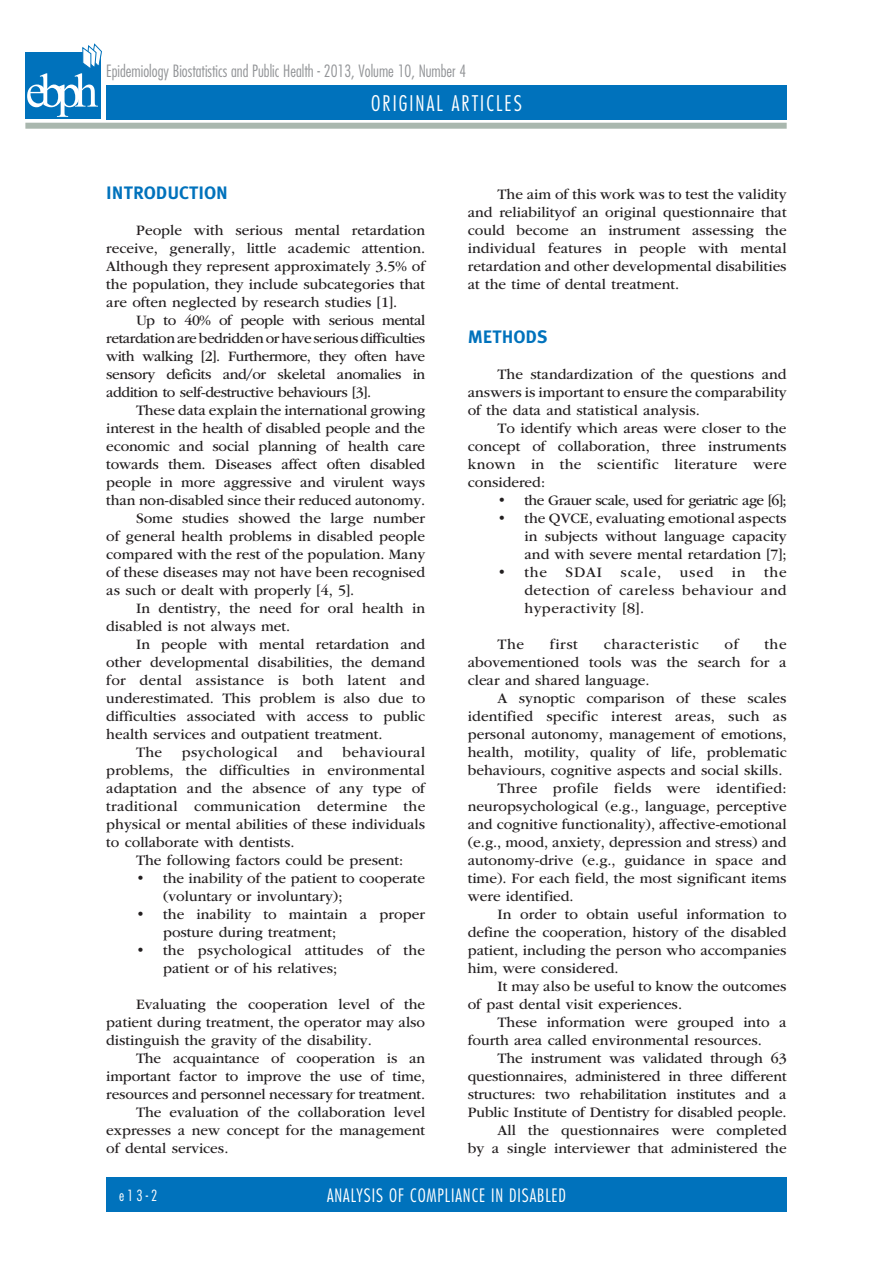
<style>
.page{position:relative;width:893px;height:1263px;background:#fff}
.page>*{position:absolute;margin:0;border:0;box-sizing:border-box;transform-origin:0 0}
.t1{font:300 condensed 21px "Futura Std";letter-spacing:.1em;color:#fff}
.t2{font:300 condensed 18px "Futura Std";color:#fff}
.t3{font:700 18px "Meta Plus";color:#0072bc}
.t4{font:300 condensed 16.5px "Futura Std";color:#939598}
.t5{font:15px/18px "ITC Garamond Std";color:#231f20;text-align:justify}
.t6{font:15px "ITC Garamond Std";letter-spacing:-.04em;color:#231f20}
.t7{font:15px "ITC Garamond Std";letter-spacing:.02em;color:#231f20}
.t8{font:15px "ITC Garamond Std";letter-spacing:.035em;color:#231f20}
.t9{font:15px "ITC Garamond Std";letter-spacing:.025em;color:#231f20}
.t10{font:300 condensed 15px "Futura Std";color:#fff}
</style>
<div class="page">
<div style="left:106px;top:85px;width:681px;height:34px;background:#0072bc"></div>
<div style="left:106px;top:1178px;width:681px;height:34px;background:#0072bc"></div>
<div style="left:25px;top:123px;width:762px;height:6px;background:#a9b7ae"></div>
<div style="left:25px;top:52px;width:76px;height:67px;background:#0072bc"></div>
<svg style="left:27px;top:43px;width:75px;height:74px"></svg>
<p class="t4" style="left:106px;top:62px;width:361px">Epidemiology Biostatistics and Public Health - 2013, Volume 10, Number 4</p>
<h1 class="t1" style="left:371px;top:91px;width:152px">ORIGINAL ARTICLES</h1>
<p class="t3" style="left:106px;top:182px;width:39px">INTRODUC</p>
<p class="t3" style="left:189px;top:182px;width:27px">TION</p>
<p class="t5" style="left:106px;top:221px;width:320px;text-indent:30px">People with serious mental retardation receive, generally, little academic attention.<br>Although they represent approximately 3.5% of the population, they include subcategories that are often neglected by research studies [1].</p>
<p class="t5" style="left:106px;top:311px;width:320px;text-indent:30px">Up to 40% of people with serious mental retardation are bedridden or have serious difficulties with walking [2]. Furthermore, they often have sensory deficits and/or skeletal anomalies in addition to self-destructive behaviours [3].</p>
<p class="t5" style="left:136px;top:401px;width:291px">These data explain the international growing</p>
<p class="t5" style="left:106px;top:419px;width:320px">interest in the health of disabled people and the</p>
<p class="t5" style="left:106px;top:437px;width:320px">economic and social planning of health care</p>
<p class="t5" style="left:106px;top:455px;width:320px">towards them. Diseases affect often disabled</p>
<p class="t5" style="left:106px;top:473px;width:320px">people in more aggressive and virulent ways</p>
<p class="t5" style="left:106px;top:491px;width:320px">than non-disabled since their reduced autonomy.</p>
<p class="t5" style="left:136px;top:509px;width:291px">Some studies showed the large number</p>
<p class="t5" style="left:106px;top:527px;width:320px">of general health problems in disabled people</p>
<p class="t5" style="left:106px;top:545px;width:320px">compared with the rest of the population. Many</p>
<p class="t5" style="left:106px;top:563px;width:320px">of these diseases may not have been recognised</p>
<p class="t5" style="left:106px;top:581px;width:250px">as such or dealt with properly [4, 5].</p>
<p class="t5" style="left:136px;top:599px;width:291px">In dentistry, the need for oral health in</p>
<p class="t5" style="left:106px;top:617px;width:186px">disabled is not always met.</p>
<p class="t5" style="left:136px;top:635px;width:291px">In people with mental retardation and</p>
<p class="t5" style="left:106px;top:653px;width:320px">other developmental disabilities, the demand</p>
<p class="t5" style="left:106px;top:671px;width:320px">for dental assistance is both latent and</p>
<p class="t5" style="left:106px;top:689px;width:320px">underestimated. This problem is also due to</p>
<p class="t5" style="left:106px;top:707px;width:320px">difficulties associated with access to public</p>
<p class="t5" style="left:106px;top:725px;width:278px">health services and outpatient treatment.</p>
<p class="t5" style="left:136px;top:743px;width:28px">The</p>
<p class="t9" style="left:182px;top:744px;width:97px">psychological</p>
<p class="t5" style="left:297px;top:743px;width:27px">and</p>
<p class="t5" style="left:106px;top:743px;width:320px;text-indent:236px">behavioural problems, the difficulties in environmental adaptation and the absence of any type of traditional communication determine the physical or mental abilities of these individuals to collaborate with dentists.</p>
<p class="t5" style="left:136px;top:851px;width:269px">The following factors could be present:</p>
<p class="t5" style="left:163px;top:869px;width:264px;text-indent:-27px">• the inability of the patient to cooperate (voluntary or involuntary);</p>
<p class="t5" style="left:163px;top:905px;width:264px;text-indent:-27px">• the inability to maintain a proper posture during treatment;</p>
<p class="t5" style="left:163px;top:941px;width:264px;text-indent:-27px">• the psychological attitudes of the patient or of his relatives;</p>
<p class="t5" style="left:106px;top:995px;width:320px;text-indent:30px">Evaluating the cooperation level of the patient during treatment, the operator may also distinguish the gravity of the disability.</p>
<p class="t5" style="left:136px;top:1049px;width:291px">The acquaintance of cooperation is an</p>
<p class="t5" style="left:106px;top:1067px;width:320px">important factor to improve the use of time,</p>
<p class="t5" style="left:106px;top:1085px;width:320px">resources and personnel necessary for treatment.</p>
<p class="t5" style="left:136px;top:1103px;width:291px">The evaluation of the collaboration level</p>
<p class="t5" style="left:106px;top:1121px;width:320px">expresses a new concept for the management</p>
<p class="t5" style="left:106px;top:1139px;width:124px">of dental services.</p>
<p class="t5" style="left:468px;top:185px;width:320px;text-indent:30px">The aim of this work was to test the validity and reliabilityof an original questionnaire that could become an instrument assessing the individual features in people with mental retardation and other developmental disabilities at the time of dental treatment.</p>
<p class="t3" style="left:468px;top:326px;width:47px">METHODS</p>
<p class="t5" style="left:468px;top:365px;width:320px;text-indent:30px">The standardization of the questions and answers is important to ensure the comparability of the data and statistical analysis.</p>
<p class="t5" style="left:468px;top:419px;width:320px;text-indent:30px">To identify which areas were closer to the concept of collaboration, three instruments known in the scientific literature were considered:</p>
<p class="t6" style="left:497px;top:492px;width:291px">• the Grauer scale, used for geriatric age [6];</p>
<p class="t5" style="left:524px;top:509px;width:264px;text-indent:-27px">• the QVCE, evaluating emotional aspects in subjects without language capacity and with severe mental retardation [7];</p>
<p class="t5" style="left:524px;top:563px;width:264px;text-indent:-27px">• the SDAI scale, used in the detection of careless behaviour and hyperactivity [8].</p>
<p class="t5" style="left:497px;top:635px;width:28px">The</p>
<p class="t5" style="left:550px;top:635px;width:29px">first</p>
<p class="t8" style="left:604px;top:636px;width:97px">characteristic</p>
<p class="t5" style="left:725px;top:635px;width:15px">of</p>
<p class="t5" style="left:468px;top:635px;width:320px;text-indent:297px">the abovementioned tools was the search for a clear and shared language.</p>
<p class="t5" style="left:497px;top:689px;width:291px">A synoptic comparison of these scales</p>
<p class="t5" style="left:468px;top:707px;width:320px">identified specific interest areas, such as</p>
<p class="t5" style="left:468px;top:725px;width:320px">personal autonomy, management of emotions,</p>
<p class="t5" style="left:468px;top:743px;width:320px">health, motility, quality of life, problematic</p>
<p class="t5" style="left:468px;top:761px;width:316px">behaviours, cognitive aspects and social skills.</p>
<p class="t7" style="left:497px;top:780px;width:291px">Three profile fields were identified:</p>
<p class="t5" style="left:468px;top:797px;width:320px">neuropsychological (e.g., language, perceptive</p>
<p class="t5" style="left:468px;top:815px;width:320px">and cognitive functionality), affective-emotional</p>
<p class="t5" style="left:468px;top:833px;width:320px">(e.g., mood, anxiety, depression and stress) and</p>
<p class="t5" style="left:468px;top:851px;width:320px">autonomy-drive (e.g., guidance in space and</p>
<p class="t5" style="left:468px;top:869px;width:320px">time). For each field, the most significant items</p>
<p class="t5" style="left:468px;top:887px;width:107px">were identified.</p>
<p class="t5" style="left:497px;top:905px;width:291px">In order to obtain useful information to</p>
<p class="t5" style="left:468px;top:923px;width:320px">define the cooperation, history of the disabled</p>
<p class="t5" style="left:468px;top:941px;width:320px">patient, including the person who accompanies</p>
<p class="t5" style="left:468px;top:959px;width:152px">him, were considered.</p>
<p class="t5" style="left:497px;top:977px;width:291px">It may also be useful to know the outcomes</p>
<p class="t5" style="left:468px;top:995px;width:216px">of past dental visit experiences.</p>
<p class="t5" style="left:497px;top:1013px;width:291px">These information were grouped into a</p>
<p class="t5" style="left:468px;top:1031px;width:296px">fourth area called environmental resources.</p>
<p class="t5" style="left:497px;top:1049px;width:291px">The instrument was validated through 63</p>
<p class="t5" style="left:468px;top:1067px;width:320px">questionnaires, administered in three different</p>
<p class="t5" style="left:468px;top:1085px;width:320px">structures: two rehabilitation institutes and a</p>
<p class="t5" style="left:468px;top:1103px;width:320px">Public Institute of Dentistry for disabled people.</p>
<p class="t5" style="left:497px;top:1121px;width:291px">All the questionnaires were completed</p>
<p class="t5" style="left:468px;top:1139px;width:320px">by a single interviewer that administered the</p>
<p class="t10" style="left:119px;top:1187px;width:40px">e13-2</p>
<p class="t2" style="left:327px;top:1185px;width:119px">Analysis of compliance</p>
<p class="t2" style="left:491px;top:1185px;width:34px">in disable</p>
<p class="t2" style="left:558px;top:1185px;width:9px">d</p>
</div>
